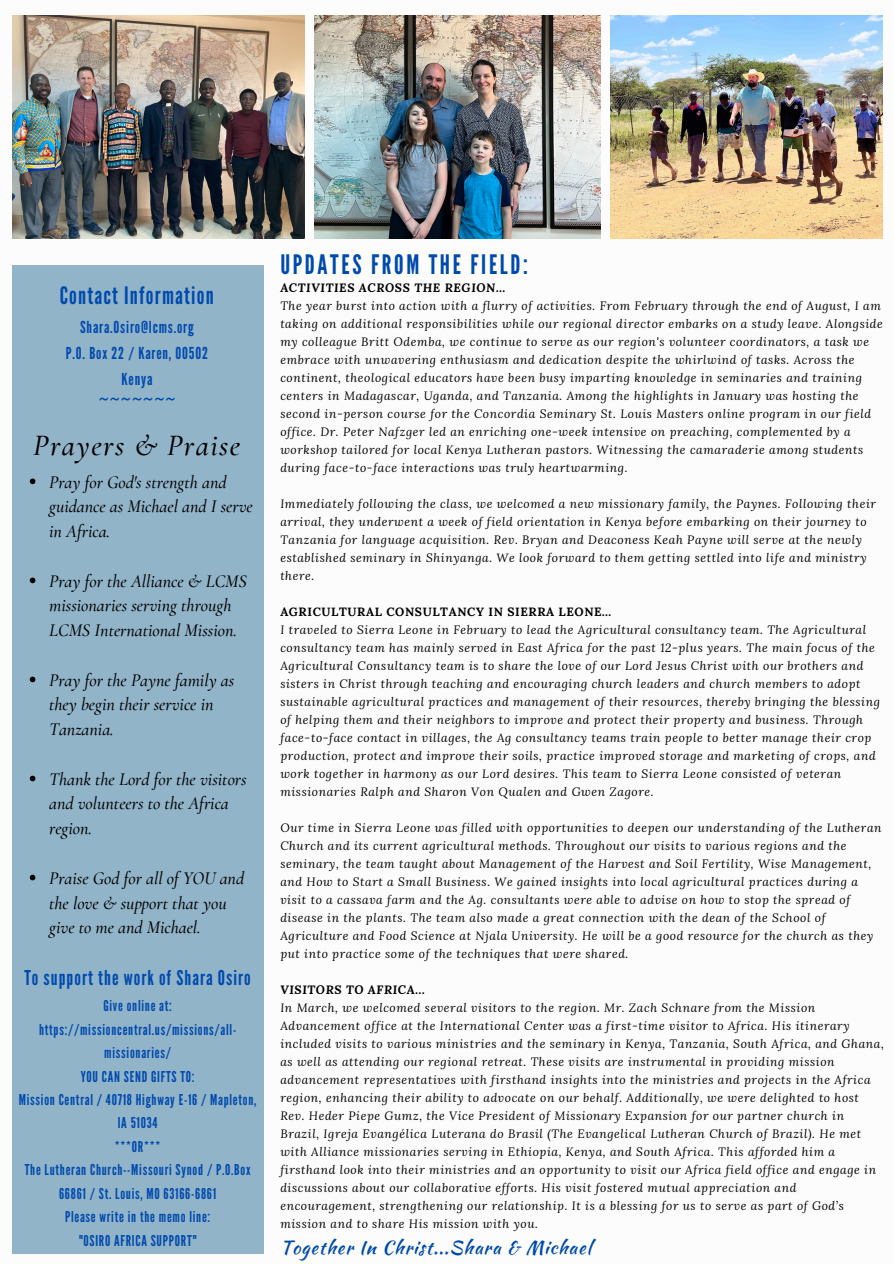
<style>
.page{position:relative;width:894px;height:1264px;background:#fff}
.page>*{position:absolute;margin:0;border:0;box-sizing:border-box;transform-origin:0 0}
.t1{font:italic 500 30px "Cormorant Garamond";letter-spacing:.05em;color:#000}
.t2{font:26.85px "League Gothic";letter-spacing:.1em;color:#004aad}
.t3{font:24px "League Gothic";letter-spacing:.05em;color:#004aad}
.t4{font:20.4px "League Gothic";letter-spacing:.05em;color:#004aad}
.t5{font:18.6px "Kaushan Script";letter-spacing:.05em;color:#004aad}
.t6{font:italic 500 18px/24.8px "Cormorant Garamond";color:#000}
.t7{font:16.5px/25.8px "League Gothic";letter-spacing:.05em;color:#004aad;text-align:center}
.t8{font:15px/23.4px "League Gothic";letter-spacing:.05em;color:#004aad;text-align:center}
.t9{font:italic 12px/18px "Lora";letter-spacing:.05em;color:#000}
.t10{font:italic 700 12px "Lora";letter-spacing:.05em;color:#000}
.t11{font:700 12px "Lora";letter-spacing:.05em;color:#000}
.s1{font-style:italic}
</style>
<div class="page">
<img style="left:610px;top:16px;width:272px;height:222px">
<div style="left:13px;top:266px;width:250px;height:987px;background:#92b4c9"></div>
<img style="left:314px;top:16px;width:286px;height:222px">
<img style="left:13px;top:16px;width:291px;height:222px">
<svg style="left:30px;top:478px;width:5px;height:6px"></svg>
<svg style="left:30px;top:577px;width:5px;height:6px"></svg>
<svg style="left:30px;top:676px;width:5px;height:6px"></svg>
<svg style="left:30px;top:775px;width:5px;height:6px"></svg>
<svg style="left:30px;top:874px;width:5px;height:6px"></svg>
<p class="t3" style="left:60px;top:281px;width:155px">Contact Information</p>
<p class="t7" style="left:66px;top:314px;width:143px">Shara.Osiro@lcms.org<br>P.O. Box 22 / Karen, 00502<br>Kenya<br>~~~~~~~</p>
<p class="t1" style="left:33px;top:427px;width:209px">Prayers &amp; Praise</p>
<p class="t6" style="left:49px;top:469px;width:205px">Pray for God's strength and guidance as Michael and I serve in Africa.</p>
<p class="t6" style="left:49px;top:568px;width:199px">Pray for the Alliance &amp; LCMS missionaries serving through<br>LCMS International Mission.</p>
<p class="t6" style="left:49px;top:667px;width:187px">Pray for the Payne family as they begin their service in<br>Tanzania.</p>
<p class="t6" style="left:49px;top:766px;width:199px">Thank the Lord for the visitors and volunteers to the Africa region.</p>
<p class="t6" style="left:49px;top:865px;width:196px">Praise God for all of YOU and the love &amp; support that you give to me and Michael.</p>
<p class="t4" style="left:24px;top:965px;width:228px">To support the work of Shara Osiro</p>
<p class="t8" style="left:19px;top:994px;width:239px">Give online at: https://missioncentral.us/missions/all&shy;missionaries/<br>YOU CAN SEND GIFTS TO:<br>Mission Central / 40718 Highway E-16 / Mapleton,<br>IA 51034<br>***OR***<br>The Lutheran Church--Missouri Synod / P.O.Box<br>66861 / St. Louis, MO 63166-6861<br>Please write in the memo line:<br>"OSIRO AFRICA SUPPORT"</p>
<p class="t2" style="left:280px;top:248px;width:249px">UPDATES FROM THE FIELD:</p>
<h3 class="t10" style="left:280px;top:279px;width:226px">ACTIVITIES ACROSS THE REGION…</h3>
<h1 class="t9" style="left:280px;top:296px;width:604px">The year burst into action with a flurry of activities. From February through the end of August, I am taking on additional responsibilities while our regional director embarks on a study leave. Alongside my colleague Britt Odemba, we continue to serve as our region's volunteer coordinators, a task we embrace with unwavering enthusiasm and dedication despite the whirlwind of tasks. Across the continent, theological educators have been busy imparting knowledge in seminaries and training centers in Madagascar, Uganda, and Tanzania. Among the highlights in January was hosting the second in-person course for the Concordia Seminary St. Louis Masters online program in our field office. Dr. Peter Nafzger led an enriching one-week intensive on preaching, complemented by a workshop tailored for local Kenya Lutheran pastors. Witnessing the camaraderie among students during face-to-face interactions was truly heartwarming.</h1>
<p class="t9" style="left:280px;top:494px;width:597px">Immediately following the class, we welcomed a new missionary family, the Paynes. Following their arrival, they underwent a week of field orientation in Kenya before embarking on their journey to Tanzania for language acquisition. Rev. Bryan and Deaconess Keah Payne will serve at the newly established seminary in Shinyanga. We look forward to them getting settled into life and ministry there.</p>
<p class="t11" style="left:280px;top:604px;width:332px">AGRICULTURAL CONSULTANCY IN SIERRA LEONE<span class="s1">…</span></p>
<p class="t9" style="left:280px;top:620px;width:601px">I traveled to Sierra Leone in February to lead the Agricultural consultancy team. The Agricultural consultancy team has mainly served in East Africa for the past 12-plus years. The main focus of the Agricultural Consultancy team is to share the love of our Lord Jesus Christ with our brothers and sisters in Christ through teaching and encouraging church leaders and church members to adopt sustainable agricultural practices and management of their resources, thereby bringing the blessing of helping them and their neighbors to improve and protect their property and business. Through face-to-face contact in villages, the Ag consultancy teams train people to better manage their crop production, protect and improve their soils, practice improved storage and marketing of crops, and work together in harmony as our Lord desires. This team to Sierra Leone consisted of veteran missionaries Ralph and Sharon Von Qualen and Gwen Zagore.</p>
<p class="t9" style="left:280px;top:818px;width:602px">Our time in Sierra Leone was filled with opportunities to deepen our understanding of the Lutheran Church and its current agricultural methods. Throughout our visits to various regions and the seminary, the team taught about Management of the Harvest and Soil Fertility, Wise Management, and How to Start a Small Business. We gained insights into local agricultural practices during a visit to a cassava farm and the Ag. consultants were able to advise on how to stop the spread of disease in the plants. The team also made a great connection with the dean of the School of Agriculture and Food Science at Njala University. He will be a good resource for the church as they put into practice some of the techniques that were shared.</p>
<p class="t10" style="left:280px;top:981px;width:146px">VISITORS TO AFRICA...</p>
<h4 class="t9" style="left:280px;top:998px;width:605px">In March, we welcomed several visitors to the region. Mr. Zach Schnare from the Mission Advancement office at the International Center was a first-time visitor to Africa. His itinerary included visits to various ministries and the seminary in Kenya, Tanzania, South Africa, and Ghana, as well as attending our regional retreat. These visits are instrumental in providing mission advancement representatives with firsthand insights into the ministries and projects in the Africa region, enhancing their ability to advocate on our behalf. Additionally, we were delighted to host Rev. Heder Piepe Gumz, the Vice President of Missionary Expansion for our partner church in Brazil, Igreja Evangélica Luterana do Brasil (The Evangelical Lutheran Church of Brazil). He met with Alliance missionaries serving in Ethiopia, Kenya, and South Africa. This afforded him a firsthand look into their ministries and an opportunity to visit our Africa field office and engage in discussions about our collaborative efforts. His visit fostered mutual appreciation and encouragement, strengthening our relationship. It is a blessing for us to serve as part of God’s mission and to share His mission with you.</h4>
<h2 class="t5" style="left:280px;top:1233px;width:312px">Together In Christ...Shara &amp; Michael</h2>
</div>
